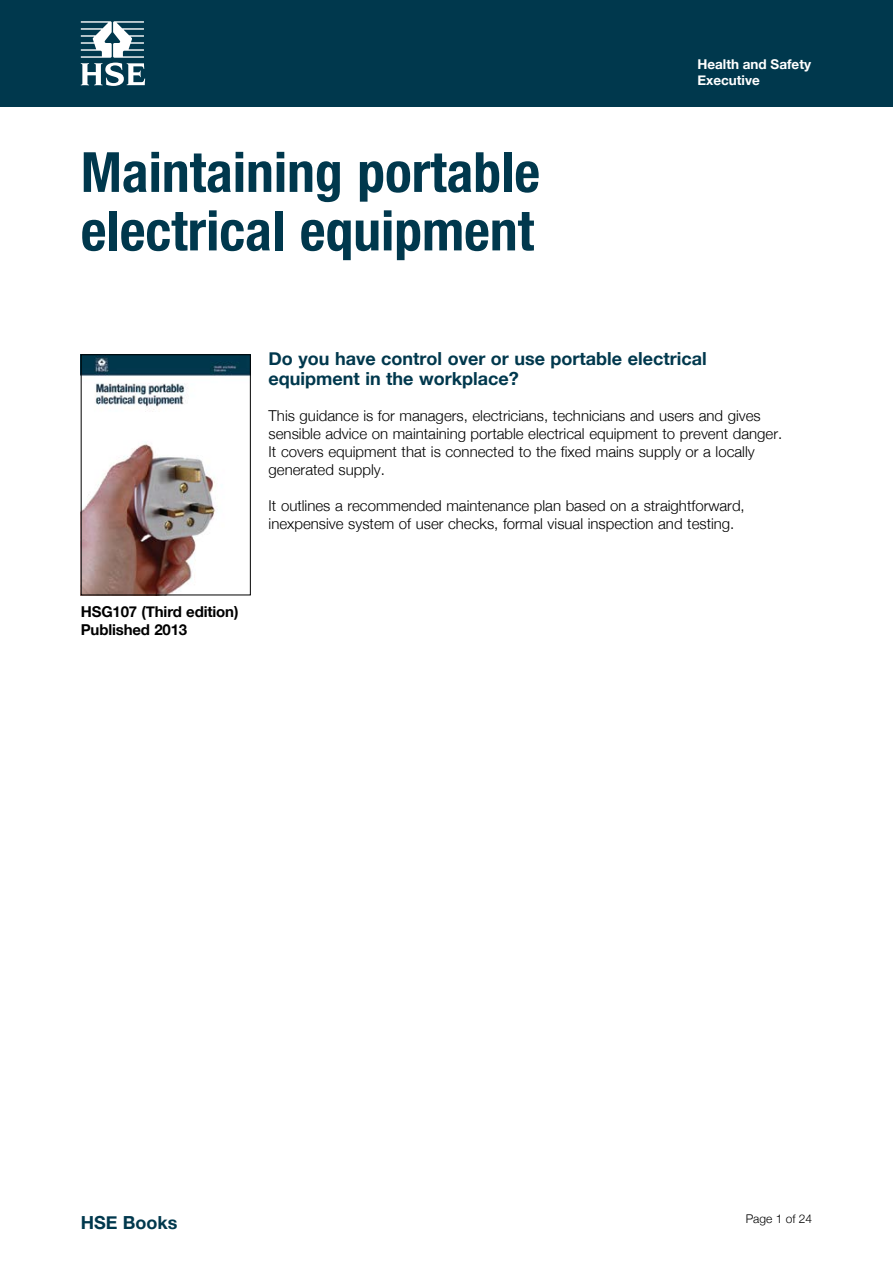
<style>
.page{position:relative;width:893px;height:1263px;background:#fff}
.page>*{position:absolute;margin:0;border:0;box-sizing:border-box;transform-origin:0 0}
.H__title_A4{font:700 condensed 55.5px/58.5px "Helvetica Neue";color:#00384d}
.H2__A_head{font:700 18px/19.5px "Helvetica Neue";color:#00384d}
.P__bodytext{font:700 18px "Helvetica Neue";color:#00384d}
.H2__A_head-2{font:300 15px/18px "Helvetica Neue";color:#000}
.P__bodytext-2{font:700 15px/18px "Helvetica Neue";letter-spacing:-.01em;color:#000}
.t1{font:700 13.5px/16.5px "Helvetica Neue";color:#fff}
.t2{font:300 12px "Helvetica Neue";color:#000}
</style>
<div class="page">
<div style="left:0;top:0;width:893px;height:106px;background:#00384d"></div>
<svg style="left:81px;top:21px;width:64px;height:65px"></svg>
<img style="left:83px;top:356px;width:166px;height:237px">
<div style="left:81px;top:354px;width:170px;height:241px;border:1px solid #000"></div>
<p class="H__title_A4" style="left:81px;top:142px;width:461px">Maintaining portable electrical equipment</p>
<p class="t1" style="left:697px;top:56px;width:115px">Health and Safety<br>Executive</p>
<p class="P__bodytext-2" style="left:81px;top:603px;width:159px">HSG107 (Third edition)<br>Published 2013</p>
<p class="H2__A_head" style="left:269px;top:349px;width:440px">Do you have control over or use portable electrical equipment in the workplace?</p>
<p class="H2__A_head-2" style="left:269px;top:405px;width:515px">This guidance is for managers, electricians, technicians and users and gives sensible advice on maintaining portable electrical equipment to prevent danger.<br>It covers equipment that is connected to the fixed mains supply or a locally generated supply.</p>
<p class="H2__A_head-2" style="left:269px;top:495px;width:478px">It outlines a recommended maintenance plan based on a straightforward, inexpensive system of user checks, formal visual inspection and testing.</p>
<p class="P__bodytext" style="left:81px;top:1208px;width:98px">HSE Books</p>
<p class="t2" style="left:746px;top:1208px;width:68px">Page 1 of 24</p>
</div>
